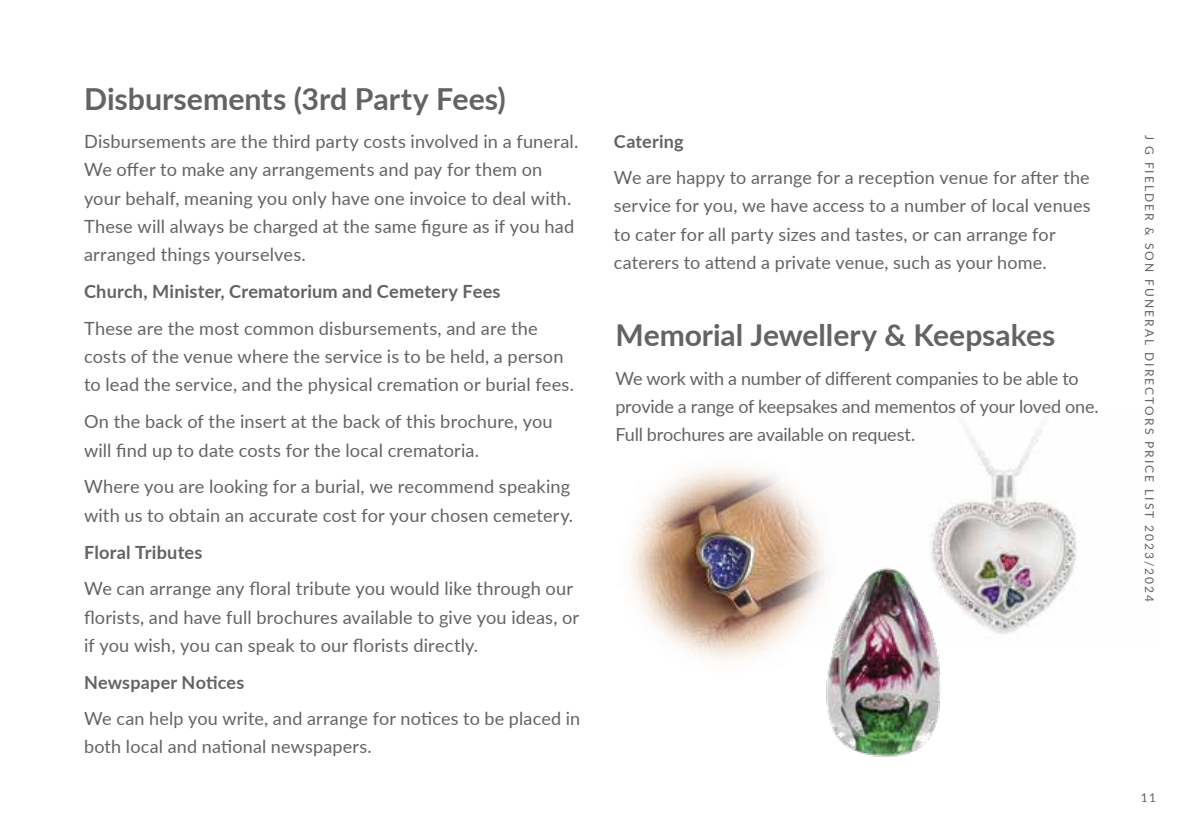
<style>
.page{position:relative;width:1191px;height:840px;background:#fff}
.page>*{position:absolute;margin:0;border:0;box-sizing:border-box;transform-origin:0 0}
.t1{font:700 30.2px "Lato";color:#636363}
.t2{font:700 30px "Lato";color:#636363}
.t3{font:18.2px/28.2px "Lato";letter-spacing:.01em;color:#636363}
.t4{font:700 18.2px "Lato";letter-spacing:.01em;color:#636363}
.t5{font:18px/28px "Lato";letter-spacing:.005em;color:#636363}
.t6{font:700 18px "Lato";letter-spacing:.01em;color:#636363}
.t7{font:12px "Lato";letter-spacing:.175em;color:#636363}
</style>
<div class="page">
<img style="left:930px;top:539px;width:147px;height:95px">
<svg style="left:930px;top:429px;width:147px;height:110px"></svg>
<img style="left:630px;top:467px;width:193px;height:193px">
<img style="left:787px;top:544px;width:188px;height:213px">
<h1 class="t1" style="left:84px;top:76px;width:423px">Disbursements (3rd Party Fees)</h1>
<p class="t3" style="left:84px;top:126px;width:496px">Disbursements are the third party costs involved in a funeral.<br>We offer to make any arrangements and pay for them on your behalf, meaning you only have one invoice to deal with.<br>These will always be charged at the same figure as if you had arranged things yourselves.</p>
<p class="t4" style="left:84px;top:278px;width:418px">Church, Minister, Crematorium and Cemetery Fees</p>
<p class="t3" style="left:84px;top:313px;width:491px">These are the most common disbursements, and are the costs of the venue where the service is to be held, a person to lead the service, and the physical cremation or burial fees.</p>
<p class="t3" style="left:84px;top:406px;width:470px">On the back of the insert at the back of this brochure, you will find up to date costs for the local crematoria.</p>
<p class="t3" style="left:84px;top:471px;width:491px">Where you are looking for a burial, we recommend speaking with us to obtain an accurate cost for your chosen cemetery.</p>
<p class="t4" style="left:84px;top:538px;width:120px">Floral Tributes</p>
<p class="t3" style="left:84px;top:573px;width:497px">We can arrange any floral tribute you would like through our florists, and have full brochures available to give you ideas, or if you wish, you can speak to our florists directly.</p>
<p class="t6" style="left:84px;top:668px;width:162px">Newspaper Notices</p>
<p class="t5" style="left:84px;top:703px;width:498px">We can help you write, and arrange for notices to be placed in both local and national newspapers.</p>
<p class="t6" style="left:614px;top:128px;width:71px">Catering</p>
<p class="t5" style="left:614px;top:163px;width:478px">We are happy to arrange for a reception venue for after the service for you, we have access to a number of local venues to cater for all party sizes and tastes, or can arrange for caterers to attend a private venue, such as your home.</p>
<h2 class="t2" style="left:615px;top:313px;width:441px">Memorial Jewellery &amp; Keepsakes</h2>
<p class="t5" style="left:615px;top:364px;width:485px">We work with a number of different companies to be able to provide a range of keepsakes and mementos of your loved one.<br>Full brochures are available on request.</p>
<p class="t7" style="left:1158px;top:134px;width:468px;rotate:90deg">J G FIELDER &amp; SON FUNERAL DIRECTORS PRICE LIST 2023/2024</p>
<p class="t7" style="left:1140px;top:788px;width:17px">11</p>
</div>
